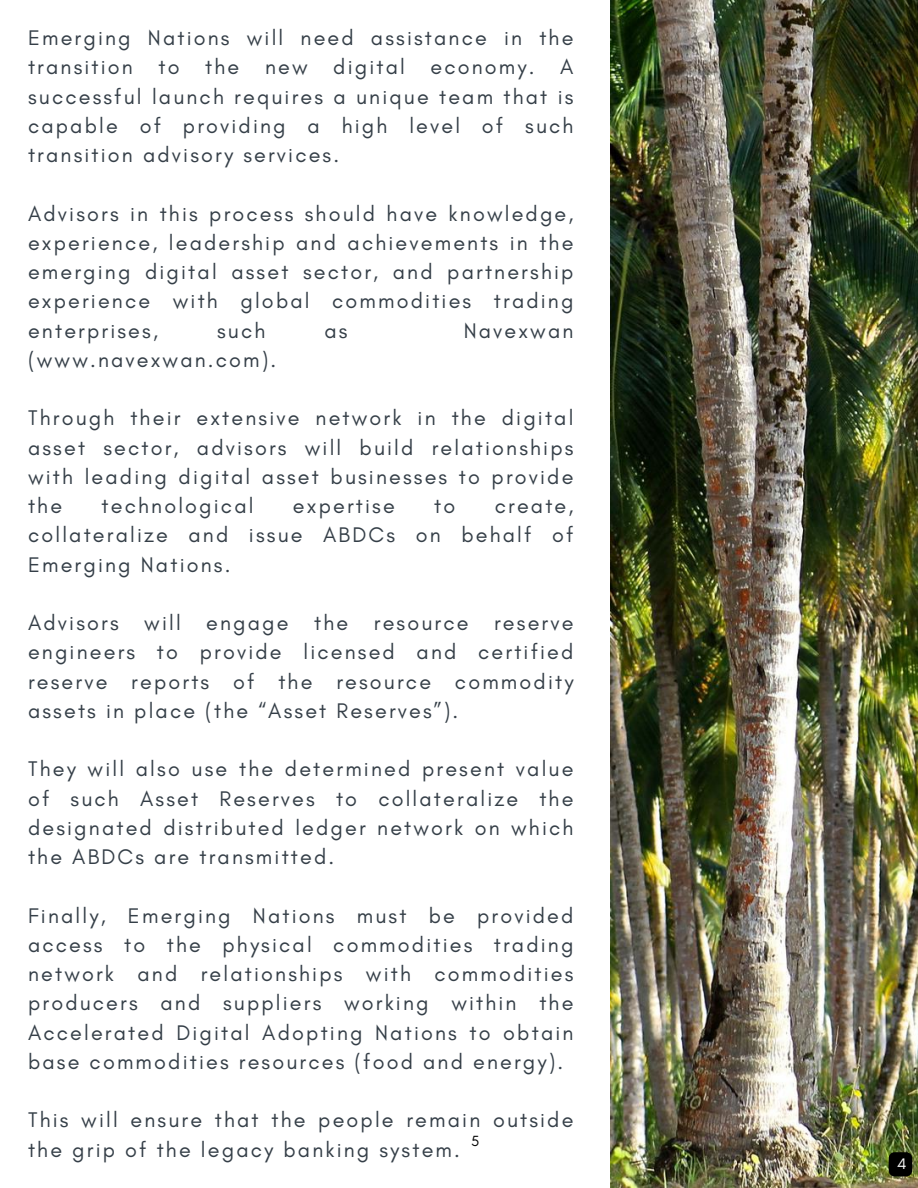
<style>
.page{position:relative;width:918px;height:1188px;background:#fff}
.page>*{position:absolute;margin:0;border:0;box-sizing:border-box;transform-origin:0 0}
.t1{font:21.6px/29.2px "Glacial Indifference";letter-spacing:.1em;color:#353f48;text-align:justify}
.t2{font:15.6px "Glacial Indifference";color:#fff}
.t3{font:15px "Glacial Indifference";color:#000}
</style>
<div class="page">
<img style="left:611px;top:0;width:307px;height:1188px">
<svg style="left:889px;top:1152px;width:23px;height:24px"></svg>
<p class="t1" style="left:28px;top:23px;width:547px">Emerging Nations will need assistance in the transition to the new digital economy. A successful launch requires a unique team that is capable of providing a high level of such transition advisory services.</p>
<p class="t1" style="left:28px;top:198px;width:547px">Advisors in this process should have knowledge, experience, leadership and achievements in the emerging digital asset sector, and partnership experience with global commodities trading enterprises,</p>
<p class="t1" style="left:217px;top:315px;width:50px">such</p>
<p class="t1" style="left:325px;top:315px;width:25px">as</p>
<p class="t1" style="left:464px;top:315px;width:111px">Navexwan</p>
<p class="t1" style="left:28px;top:345px;width:250px">(www.navexwan.com).</p>
<p class="t1" style="left:28px;top:403px;width:547px">Through their extensive network in the digital asset sector, advisors will build relationships with leading digital asset businesses to provide the</p>
<p class="t1" style="left:102px;top:491px;width:153px">technological</p>
<p class="t1" style="left:293px;top:491px;width:103px">expertise</p>
<p class="t1" style="left:434px;top:491px;width:23px">to</p>
<p class="t1" style="left:28px;top:491px;width:547px;text-indent:467px">create, collateralize and issue ABDCs on behalf of Emerging Nations.</p>
<p class="t1" style="left:28px;top:608px;width:547px">Advisors will engage the resource reserve engineers to provide licensed and certified reserve reports of the resource commodity assets in place (the “Asset Reserves”).</p>
<p class="t1" style="left:28px;top:754px;width:547px">They will also use the determined present value of such Asset Reserves to collateralize the designated distributed ledger network on which the ABDCs are transmitted.</p>
<p class="t1" style="left:28px;top:900px;width:547px">Finally, Emerging Nations must be provided access to the physical commodities trading network and relationships with commodities producers and suppliers working within the Accelerated Digital Adopting Nations to obtain base commodities resources (food and energy).</p>
<p class="t1" style="left:28px;top:1105px;width:547px">This will ensure that the people remain outside the grip of the legacy banking system.</p>
<p class="t3" style="left:471px;top:1131px;width:10px">5</p>
<p class="t2" style="left:897px;top:1154px;width:11px">4</p>
</div>
